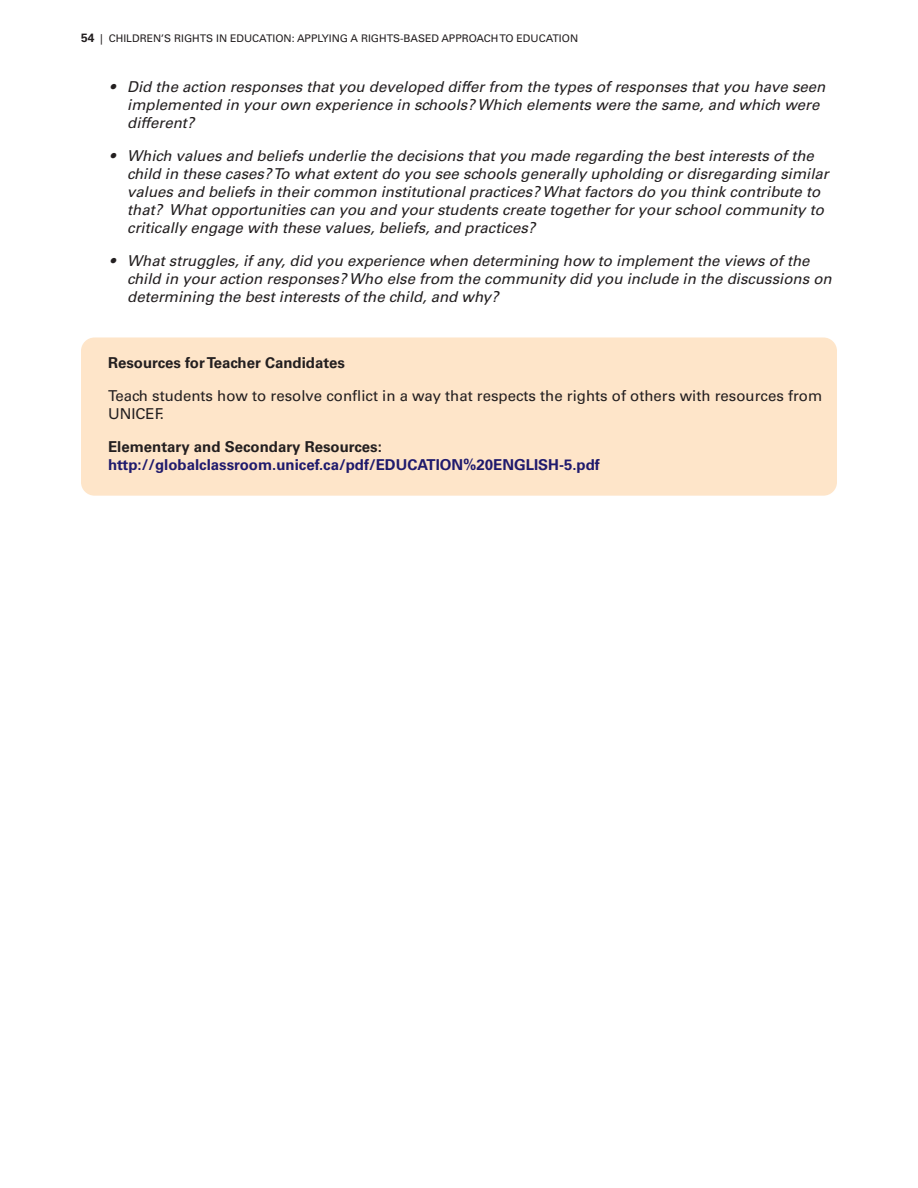
<style>
.page{position:relative;width:918px;height:1188px;background:#fff}
.page>*{position:absolute;margin:0;border:0;box-sizing:border-box;transform-origin:0 0}
.t1{font:italic 15px/18px "Univers LT Std";color:#231f20}
.t2{font:15px/18px "Univers LT Std";color:#231f20}
.t3{font:700 15px "Univers LT Std";color:#1f1a6d}
.t4{font:700 15px "Univers LT Std";color:#231f20}
.t5{font:10.5px "Univers LT Std";color:#231f20}
.s1{font-weight:700;font-size:12px}
</style>
<div class="page">
<div style="left:81px;top:338px;width:756px;height:158px;background:#fee5c9;border-radius:14px"></div>
<p class="t5" style="left:81px;top:35px;width:499px"><span class="s1">54</span> | CHILDREN’S RIGHTS IN EDUCATION: APPLYING A RIGHTS-BASED APPROACHTO EDUCATION</p>
<p class="t1" style="left:127px;top:79px;width:700px;text-indent:-18px">• Did the action responses that you developed differ from the types of responses that you have seen implemented in your own experience in schools? Which elements were the same, and which were different?</p>
<p class="t1" style="left:127px;top:148px;width:703px;text-indent:-18px">• Which values and beliefs underlie the decisions that you made regarding the best interests of the child in these cases?To what extent do you see schools generally upholding or disregarding similar values and beliefs in their common institutional practices? What factors do you think contribute to that? What opportunities can you and your students create together for your school community to critically engage with these values, beliefs, and practices?</p>
<p class="t1" style="left:127px;top:253px;width:706px;text-indent:-18px">• What struggles, if any, did you experience when determining how to implement the views of the child in your action responses? Who else from the community did you include in the discussions on determining the best interests of the child, and why?</p>
<p class="t4" style="left:108px;top:357px;width:238px">Resources forTeacher Candidates</p>
<p class="t2" style="left:108px;top:388px;width:716px">Teach students how to resolve conflict in a way that respects the rights of others with resources from<br>UNICEF.</p>
<p class="t4" style="left:108px;top:441px;width:275px">Elementary and Secondary Resources:</p>
<p class="t3" style="left:108px;top:459px;width:493px">http://globalclassroom.unicef.ca/pdf/EDUCATION%20ENGLISH-5.pdf</p>
</div>
